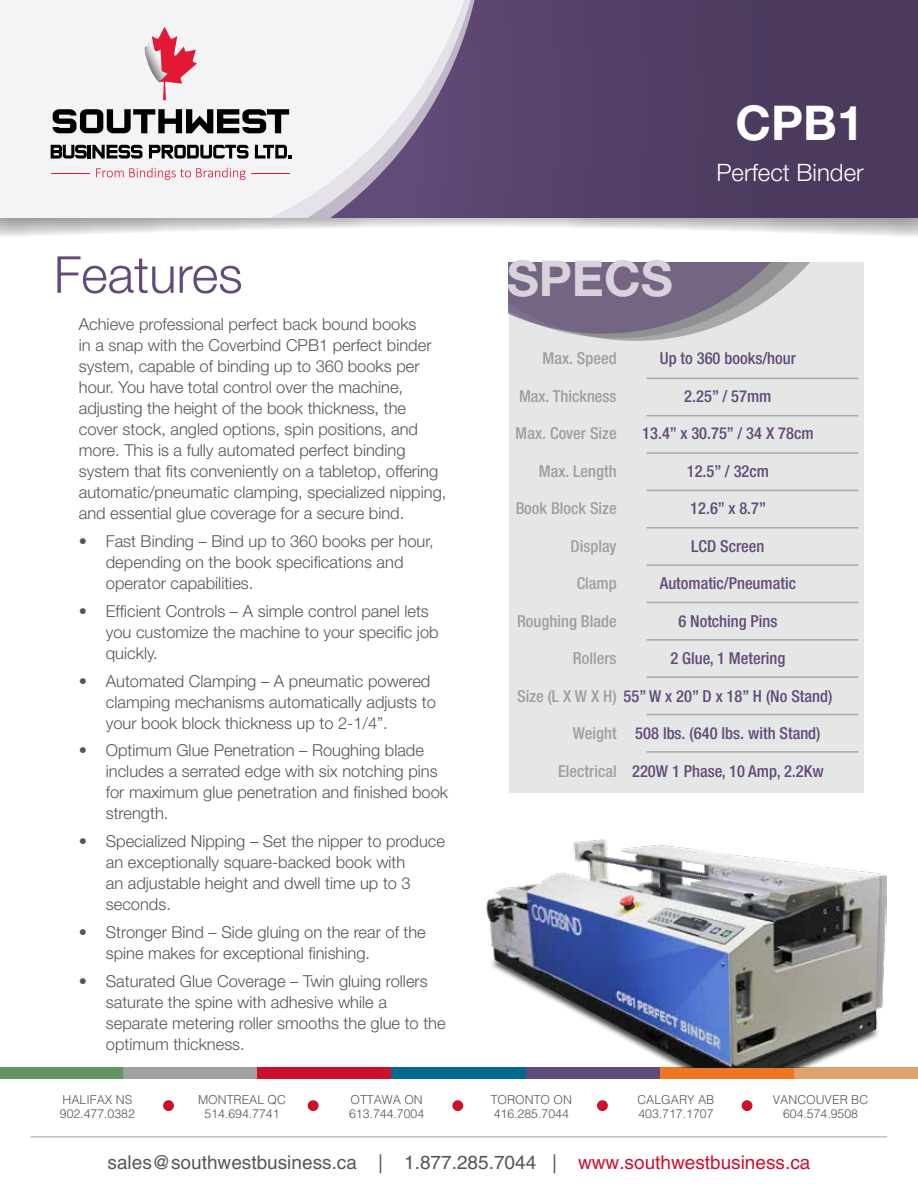
<style>
.page{position:relative;width:918px;height:1188px;background:#fff}
.page>*{position:absolute;margin:0;border:0;box-sizing:border-box;transform-origin:0 0}
.t1{font:300 51px "Helvetica Neue LT Pro";color:#624b78}
.t2{font:700 49.5px "Helvetica Neue LT Pro";color:#d8d2dd}
.t3{font:700 48px "Helvetica Neue LT Pro";color:#fff}
.t4{font:300 24px "Helvetica Neue LT Pro";color:#fff}
.t5{font:19.05px "Helvetica";color:#54565a}
.t6{font:300 16.5px/21px "Helvetica Neue LT Pro";color:#54565a}
.t7{font:500 condensed 16.5px "Helvetica Neue LT Pro";color:#624b78}
.t8{font:500 condensed 16.5px "Helvetica Neue LT Pro";color:#54565a}
.t9{font:300 12.3px/14.7px "Helvetica";color:#54565a}
.s1{color:#54565a}
.s2{color:#ce0e2d}
</style>
<div class="page">
<div style="left:0;top:1067px;width:123px;height:12px;background:#649461"></div>
<div style="left:123px;top:1067px;width:134px;height:12px;background:#9ea1a2"></div>
<div style="left:257px;top:1067px;width:135px;height:12px;background:#ce0e2d"></div>
<div style="left:392px;top:1067px;width:134px;height:12px;background:#00698f"></div>
<div style="left:526px;top:1067px;width:134px;height:12px;background:#624b78"></div>
<div style="left:660px;top:1067px;width:134px;height:12px;background:#ee7623"></div>
<div style="left:794px;top:1067px;width:124px;height:12px;background:#dea36d"></div>
<div style="left:742px;top:1100px;width:10px;height:11px;background:#ce0e2d;border-radius:50%"></div>
<div style="left:597px;top:1100px;width:11px;height:11px;background:#ce0e2d;border-radius:50%"></div>
<div style="left:452px;top:1100px;width:11px;height:11px;background:#ce0e2d;border-radius:50%"></div>
<div style="left:308px;top:1100px;width:11px;height:11px;background:#ce0e2d;border-radius:50%"></div>
<div style="left:163px;top:1100px;width:11px;height:11px;background:#ce0e2d;border-radius:50%"></div>
<hr style="left:31px;top:1137px;width:856px;height:1px;background:#9ea1a2">
<svg style="left:0;top:217px;width:918px;height:20px"></svg>
<div style="left:0;top:0;width:918px;height:217px;background:linear-gradient(to bottom,#513e64,#513e64)"></div>
<svg style="left:0;top:0;width:484px;height:217px;fill:#f4f3f6"></svg>
<div style="left:509px;top:262px;width:355px;height:531px;background:#e5e6e6"></div>
<svg style="left:509px;top:262px;width:301px;height:79px"></svg>
<hr style="left:647px;top:378px;width:211px;height:1px;background:#a9aaad">
<hr style="left:647px;top:452px;width:211px;height:2px;background:#a9aaad">
<hr style="left:647px;top:527px;width:211px;height:2px;background:#a9aaad">
<hr style="left:647px;top:602px;width:211px;height:1px;background:#a9aaad">
<hr style="left:647px;top:676px;width:211px;height:2px;background:#a9aaad">
<hr style="left:647px;top:415px;width:211px;height:1px;background:#a9aaad">
<hr style="left:647px;top:490px;width:211px;height:1px;background:#a9aaad">
<hr style="left:647px;top:564px;width:211px;height:2px;background:#a9aaad">
<hr style="left:647px;top:639px;width:211px;height:2px;background:#a9aaad">
<hr style="left:647px;top:714px;width:211px;height:1px;background:#a9aaad">
<hr style="left:647px;top:751px;width:211px;height:2px;background:#a9aaad">
<img style="left:486px;top:840px;width:400px;height:227px">
<svg style="left:145px;top:27px;width:52px;height:73px"></svg>
<svg style="left:96px;top:168px;width:150px;height:12px"></svg>
<hr style="left:51px;top:173px;width:39px;height:1px;background:#e31933">
<hr style="left:251px;top:173px;width:39px;height:1px;background:#e31933">
<svg style="left:51px;top:145px;width:92px;height:14px"></svg>
<svg style="left:149px;top:145px;width:100px;height:14px"></svg>
<svg style="left:255px;top:145px;width:36px;height:13px"></svg>
<svg style="left:53px;top:109px;width:236px;height:24px"></svg>
<h1 class="t1" style="left:54px;top:243px;width:190px">Features</h1>
<p class="t6" style="left:79px;top:314px;width:369px">Achieve professional perfect back bound books<br>in a snap with the Coverbind CPB1 perfect binder system, capable of binding up to 360 books per hour. You have total control over the machine, adjusting the height of the book thickness, the cover stock, angled options, spin positions, and more. This is a fully automated perfect binding system that fits conveniently on a tabletop, offering automatic/pneumatic clamping, specialized nipping, and essential glue coverage for a secure bind.</p>
<p class="t6" style="left:106px;top:530px;width:329px;text-indent:-27px">• Fast Binding – Bind up to 360 books per hour, depending on the book specifications and operator capabilities.</p>
<p class="t6" style="left:106px;top:600px;width:334px;text-indent:-27px">• Efficient Controls – A simple control panel lets you customize the machine to your specific job quickly.</p>
<p class="t6" style="left:106px;top:670px;width:332px;text-indent:-27px">• Automated Clamping – A pneumatic powered clamping mechanisms automatically adjusts to your book block thickness up to 2-1/4”.</p>
<p class="t6" style="left:106px;top:740px;width:344px;text-indent:-27px">• Optimum Glue Penetration – Roughing blade includes a serrated edge with six notching pins for maximum glue penetration and finished book strength.</p>
<p class="t6" style="left:106px;top:831px;width:341px;text-indent:-27px">• Specialized Nipping – Set the nipper to produce an exceptionally square-backed book with<br>an adjustable height and dwell time up to 3 seconds.</p>
<p class="t6" style="left:106px;top:921px;width:322px;text-indent:-27px">• Stronger Bind – Side gluing on the rear of the spine makes for exceptional finishing.</p>
<p class="t6" style="left:106px;top:970px;width:341px;text-indent:-27px">• Saturated Glue Coverage – Twin gluing rollers saturate the spine with adhesive while a separate metering roller smooths the glue to the optimum thickness.</p>
<h2 class="t2" style="left:507px;top:248px;width:168px">SPECS</h2>
<h3 class="t3" style="left:736px;top:94px;width:130px">CPB1</h3>
<h3 class="t4" style="left:717px;top:158px;width:149px">Perfect Binder</h3>
<p class="t8" style="left:542px;top:349px;width:76px">Max. Speed</p>
<p class="t8" style="left:519px;top:386px;width:99px">Max. Thickness</p>
<p class="t8" style="left:516px;top:424px;width:103px">Max. Cover Size</p>
<p class="t8" style="left:539px;top:461px;width:79px">Max. Length</p>
<p class="t8" style="left:515px;top:499px;width:103px">Book Block Size</p>
<p class="t8" style="left:571px;top:536px;width:48px">Display</p>
<p class="t8" style="left:577px;top:574px;width:42px">Clamp</p>
<p class="t8" style="left:517px;top:611px;width:101px">Roughing Blade</p>
<p class="t8" style="left:573px;top:649px;width:45px">Rollers</p>
<p class="t7" style="left:660px;top:349px;width:138px">Up to 360 books/hour</p>
<p class="t7" style="left:684px;top:386px;width:89px">2.25” / 57mm</p>
<p class="t7" style="left:642px;top:424px;width:173px">13.4” x 30.75” / 34 X 78cm</p>
<p class="t7" style="left:687px;top:461px;width:84px">12.5” / 32cm</p>
<p class="t7" style="left:690px;top:499px;width:77px">12.6” x 8.7”</p>
<p class="t7" style="left:691px;top:536px;width:75px">LCD Screen</p>
<p class="t7" style="left:660px;top:574px;width:138px">Automatic/Pneumatic</p>
<p class="t7" style="left:678px;top:611px;width:101px">6 Notching Pins</p>
<p class="t7" style="left:670px;top:649px;width:117px">2 Glue, 1 Metering</p>
<p class="t7" style="left:517px;top:686px;width:317px"><span class="s1">Size (L X W X H)</span> 55” W x 20” D x 18” H (No Stand)</p>
<p class="t7" style="left:635px;top:724px;width:187px">508 lbs. (640 lbs. with Stand)</p>
<p class="t7" style="left:632px;top:761px;width:193px">220W 1 Phase, 10 Amp, 2.2Kw</p>
<p class="t8" style="left:573px;top:724px;width:45px">Weight</p>
<p class="t8" style="left:558px;top:761px;width:60px">Electrical</p>
<p class="t9" style="left:60px;top:1092px;width:77px">HALIFAX NS<br>902.477.0382</p>
<p class="t9" style="left:198px;top:1092px;width:90px;text-align:center">MONTREAL QC<br>514.694.7741</p>
<p class="t9" style="left:349px;top:1092px;width:77px">OTTAWA ON<br>613.744.7004</p>
<p class="t9" style="left:491px;top:1092px;width:83px">TORONTO ON<br>416.285.7044</p>
<p class="t9" style="left:637px;top:1092px;width:79px">CALGARY AB<br>403.717.1707</p>
<p class="t9" style="left:773px;top:1092px;width:97px;text-align:center">VANCOUVER BC<br>604.574.9508</p>
<p class="t5" style="left:108px;top:1151px;width:704px">sales@southwestbusiness.ca | 1.877.285.7044 | <span class="s2">www.southwestbusiness.ca</span></p>
</div>
